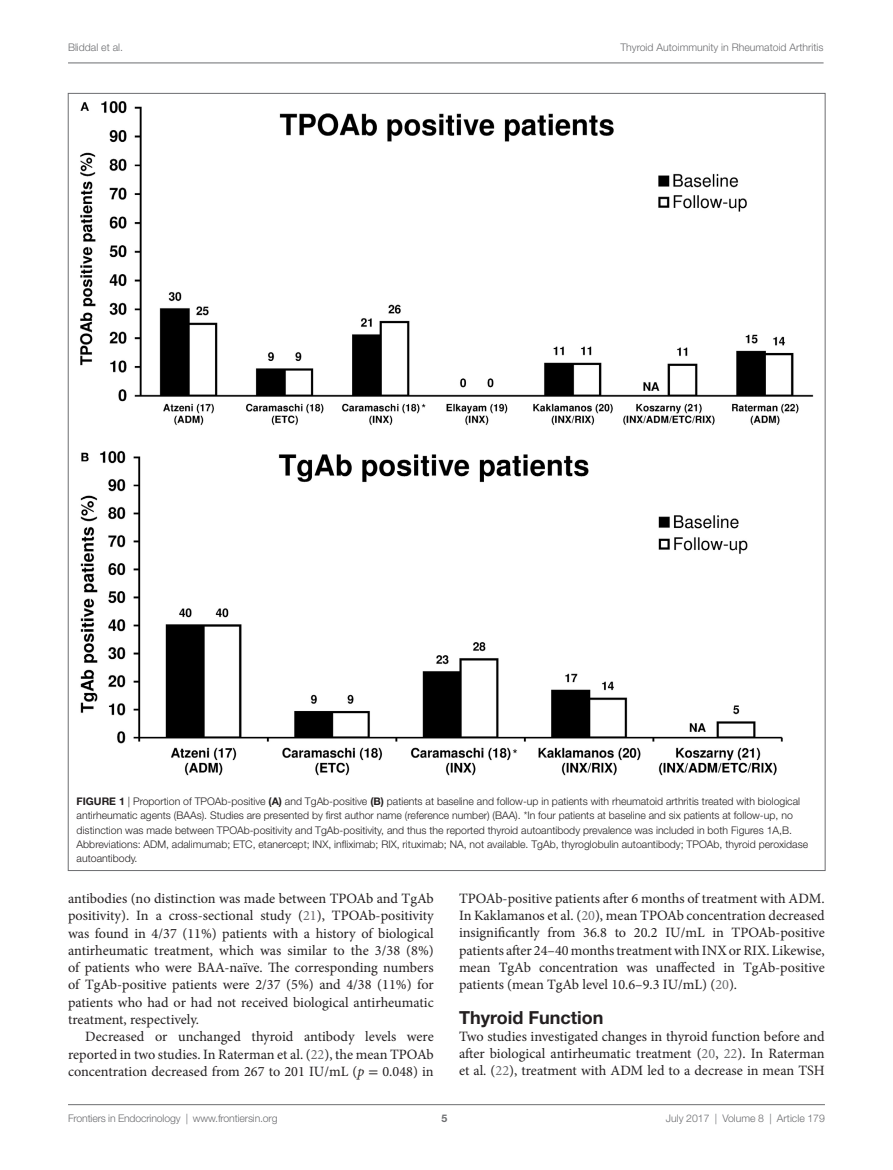
<style>
.page{position:relative;width:893px;height:1170px;background:#fff}
.page>*{position:absolute;margin:0;border:0;box-sizing:border-box;transform-origin:0 0}
.t1{font:700 18px "Helvetica Neue LT Std";color:#231f20}
.t2{font:14.25px/17.2px "Minion Pro";color:#231f20;text-align:justify}
.t3{font:300 10.5px/14.2px "Helvetica Neue LT Std";color:#231f20}
.t4{font:300 10.5px "Helvetica Neue LT Std";color:#6c6d70}
.t5{font:700 10.5px "Helvetica Neue LT Std";color:#231f20}
.t6{font:700 10.5px "Helvetica Neue LT Std";color:#6c6d70}
.s1{font-weight:700}
.s2{color:#6c6d70}
.s3{font-style:italic}
.s4{font-family:"STIX General"}
</style>
<div class="page">
<img style="left:80px;top:102px;width:734px;height:673px">
<hr style="left:68px;top:1104px;width:757px;height:1px;background:#6c6d70">
<hr style="left:68px;top:63px;width:755px;height:1px;background:#6c6d70">
<p class="t4" style="left:68px;top:41px;width:57px">Bliddal et al.</p>
<p class="t4" style="left:620px;top:41px;width:205px">Thyroid Autoimmunity in Rheumatoid Arthritis</p>
<p class="t3" style="left:77px;top:794px;width:733px;text-indent:33px"><span class="s1">e 1</span> | Proportion of TPOAb-positive <span class="s1">(A)</span> and TgAb-positive <span class="s1">(B)</span> patients at baseline and follow-up in patients with rheumatoid arthritis treated with biological antirheumatic agents (BAAs). Studies are presented by first author name (reference number) (BAA). *In four patients at baseline and six patients at follow-up, no distinction was made between TPOAb-positivity and TgAb-positivity, and thus the reported thyroid autoantibody prevalence was included in both Figures 1A,B.<br>Abbreviations: ADM, adalimumab; ETC, etanercept; INX, infliximab; RIX, rituximab; NA, not available. TgAb, thyroglobulin autoantibody; TPOAb, thyroid peroxidase autoantibody.</p>
<p class="t5" style="left:77px;top:794px;width:18px">Figur</p>
<p class="t2" style="left:68px;top:889px;width:367px">antibodies (no distinction was made between TPOAb and TgAb positivity). In a cross-sectional study (<span class="s2">21</span>), TPOAb-positivity was found in 4/37 (11%) patients with a history of biological antirheumatic treatment, which was similar to the 3/38 (8%) of patients who were BAA-naïve. The corresponding numbers of TgAb-positive patients were 2/37 (5%) and 4/38 (11%) for patients who had or had not received biological antirheumatic treatment, respectively.</p>
<p class="t2" style="left:68px;top:1028px;width:367px;text-indent:17px">Decreased or unchanged thyroid antibody levels were reported in two studies. In Raterman et al. (<span class="s2">22</span>), the mean TPOAb concentration decreased from 267 to 201 IU/mL (<span class="s3">p</span> <span class="s4">=</span> 0.048) in</p>
<p class="t2" style="left:459px;top:889px;width:367px">TPOAb-positive patients after 6 months of treatment with ADM.<br>In Kaklamanos et al. (<span class="s2">20</span>), mean TPOAb concentration decreased insignificantly from 36.8 to 20.2 IU/mL in TPOAb-positive patients after 24–40 months treatment with INX or RIX. Likewise, mean TgAb concentration was unaffected in TgAb-positive patients (mean TgAb level 10.6–9.3 IU/mL) (<span class="s2">20</span>).</p>
<p class="t1" style="left:459px;top:1006px;width:146px">Thyroid Function</p>
<p class="t2" style="left:459px;top:1027px;width:367px">Two studies investigated changes in thyroid function before and after biological antirheumatic treatment (<span class="s2">20</span>, <span class="s2">22</span>). In Raterman et al. (<span class="s2">22</span>), treatment with ADM led to a decrease in mean TSH</p>
<p class="t4" style="left:68px;top:1111px;width:211px">Frontiers in Endocrinology | www.frontiersin.org</p>
<p class="t4" style="left:666px;top:1111px;width:161px">July 2017 | Volume 8 | Article 179</p>
<p class="t6" style="left:441px;top:1111px;width:7px">5</p>
</div>
